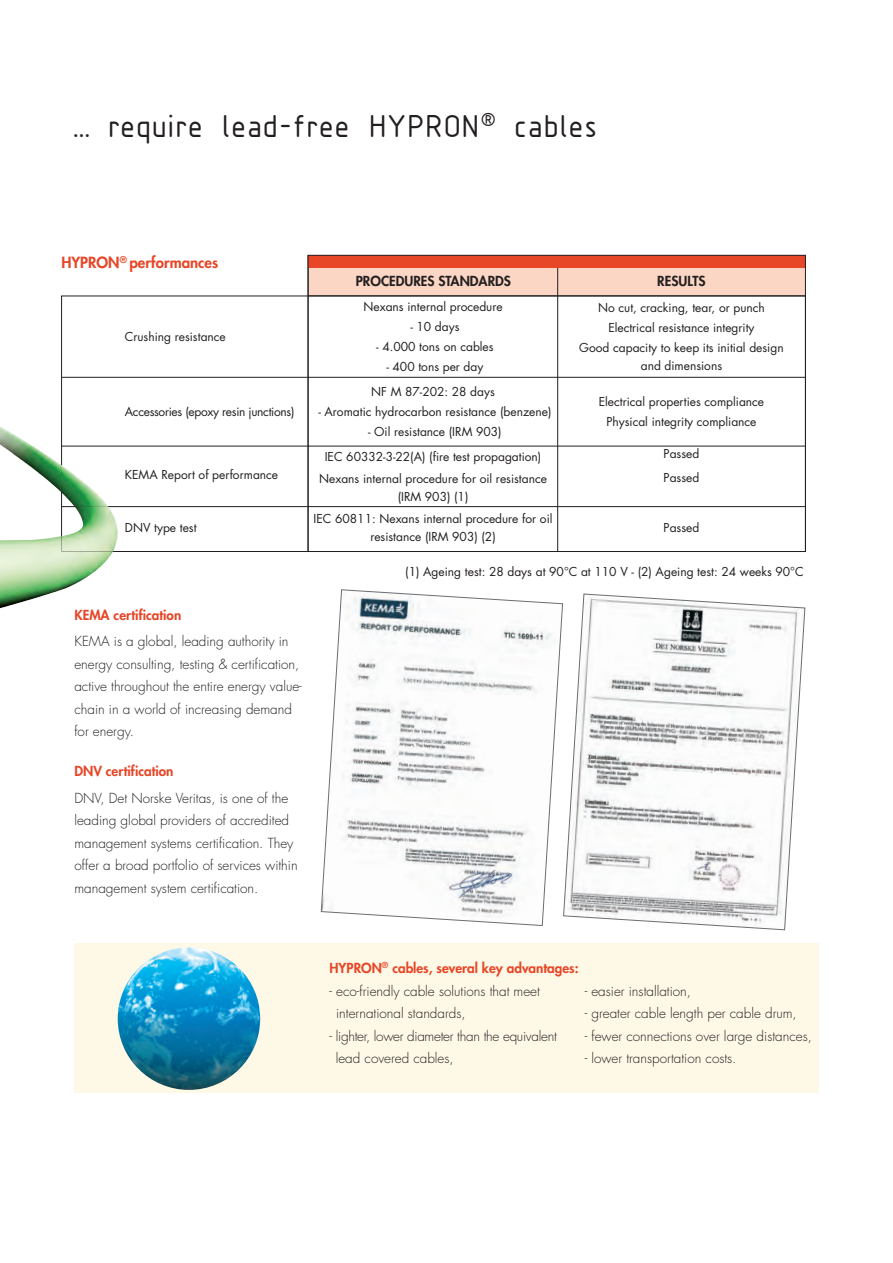
<style>
.page{position:relative;width:893px;height:1263px;background:#fff}
.page>*{position:absolute;margin:0;border:0;box-sizing:border-box;transform-origin:0 0}
.t1{font:33px "Isonorm 3098";letter-spacing:.065em;color:#231f20}
.t2{font:800 15px "Futura";color:#e74627}
.t3{font:300 13.5px/22.5px "Futura";color:#231f20}
.t4{font:800 13.5px "Futura";color:#e74627}
.t5{font:300 13.5px/22.5px "Futura";letter-spacing:-.02em;color:#231f20}
.t6{font:800 13.5px "Futura";color:#231f20}
.t7{font:12px/20.1px "Futura";color:#231f20;text-align:center}
.t8{font:12px "Futura";letter-spacing:-.025em;color:#231f20}
</style>
<div class="page">
<div style="left:74px;top:943px;width:745px;height:150px;background:#fef9e7"></div>
<div style="left:308px;top:255px;width:498px;height:41px;background:#fbd6c4"></div>
<hr style="left:557px;top:255px;width:1px;height:296px;background:#231f20">
<hr style="left:61px;top:377px;width:745px;height:1px;background:#231f20">
<hr style="left:61px;top:446px;width:745px;height:1px;background:#231f20">
<hr style="left:61px;top:506px;width:745px;height:1px;background:#231f20">
<div style="left:308px;top:255px;width:498px;height:13px;background:#e74627"></div>
<div style="left:308px;top:255px;width:498px;height:297px;border:1px solid #231f20"></div>
<img style="left:118px;top:947px;width:142px;height:143px;border-radius:50%">
<img style="left:62px;top:507px;width:56px;height:44px">
<img style="left:62px;top:466px;width:46px;height:40px">
<img style="left:0;top:426px;width:61px;height:66px">
<img style="left:0;top:536px;width:113px;height:73px">
<img style="left:61px;top:536px;width:52px;height:16px">
<svg style="left:61px;top:465px;width:2px;height:28px"></svg>
<img style="left:74px;top:506px;width:35px;height:1px">
<svg style="left:320px;top:589px;width:243px;height:337px"></svg>
<svg style="left:563px;top:593px;width:243px;height:337px"></svg>
<h1 class="t1" style="left:74px;top:106px;width:525px">… require lead-free HYPRON<sup>®</sup> cables</h1>
<p class="t2" style="left:61px;top:255px;width:158px">HYPRON<sup>®</sup> performances</p>
<p class="t7" style="left:125px;top:327px;width:102px">Crushing resistance</p>
<p class="t8" style="left:125px;top:406px;width:171px">Accessories (epoxy resin junctions)</p>
<p class="t7" style="left:125px;top:466px;width:155px">KEMA Report of performance</p>
<p class="t6" style="left:356px;top:275px;width:157px">PROCEDURES STANDARDS</p>
<p class="t7" style="left:364px;top:297px;width:141px">Nexans internal procedure</p>
<p class="t7" style="left:410px;top:318px;width:51px">- 10 days</p>
<p class="t7" style="left:376px;top:338px;width:119px">- 4.000 tons on cables</p>
<p class="t7" style="left:386px;top:358px;width:99px">- 400 tons per day</p>
<p class="t7" style="left:371px;top:382px;width:125px">NF M 87-202: 28 days</p>
<p class="t7" style="left:318px;top:402px;width:235px">- Aromatic hydrocarbon resistance (benzene)</p>
<p class="t7" style="left:368px;top:423px;width:135px">- Oil resistance (IRM 903)</p>
<p class="t7" style="left:319px;top:446px;width:229px;line-height:22.2px">IEC 60332-3-22(A) (fire test propagation)<br>Nexans internal procedure for oil resistance</p>
<p class="t7" style="left:398px;top:487px;width:72px">(IRM 903) (1)</p>
<p class="t6" style="left:657px;top:275px;width:50px">RESULTS</p>
<p class="t7" style="left:579px;top:298px;width:206px">No cut, cracking, tear, or punch<br>Electrical resistance integrity<br>Good capacity to keep its initial design</p>
<p class="t7" style="left:641px;top:357px;width:83px">and dimensions</p>
<p class="t7" style="left:599px;top:392px;width:167px">Electrical properties compliance<br>Physical integrity compliance</p>
<p class="t7" style="left:664px;top:442px;width:37px;line-height:24.5px;text-align:left">Passed<br>Passed</p>
<p class="t7" style="left:125px;top:519px;width:73px">DNV type test</p>
<p class="t7" style="left:314px;top:511px;width:240px;line-height:18px">IEC 60811: Nexans internal procedure for oil resistance (IRM 903) (2)</p>
<p class="t7" style="left:664px;top:518px;width:37px">Passed</p>
<p class="t7" style="left:405px;top:562px;width:400px">(1) Ageing test: 28 days at 90°C at 110 V - (2) Ageing test: 24 weeks 90°C</p>
<p class="t4" style="left:74px;top:608px;width:108px">KEMA certification</p>
<p class="t3" style="left:74px;top:631px;width:229px">KEMA is a global, leading authority in energy consulting, testing &amp; certification, active throughout the entire energy value&shy;chain in a world of increasing demand for energy.</p>
<p class="t4" style="left:74px;top:764px;width:101px">DNV certification</p>
<p class="t3" style="left:74px;top:787px;width:225px">DNV, Det Norske Veritas, is one of the leading global providers of accredited management systems certification. They offer a broad portfolio of services within management system certification.</p>
<p class="t4" style="left:330px;top:961px;width:251px">HYPRON<sup>®</sup> cables, several key advantages:</p>
<p class="t3" style="left:336px;top:980px;width:205px;text-indent:-7px">- eco-friendly cable solutions that meet international standards,</p>
<p class="t5" style="left:336px;top:1025px;width:223px;text-indent:-6px">- lighter, lower diameter than the equivalent lead covered cables,</p>
<p class="t3" style="left:585px;top:980px;width:108px">- easier installation,</p>
<p class="t3" style="left:585px;top:1003px;width:214px">- greater cable length per cable drum,</p>
<p class="t3" style="left:585px;top:1025px;width:229px">- fewer connections over large distances,</p>
<p class="t3" style="left:585px;top:1048px;width:153px">- lower transportation costs.</p>
</div>
